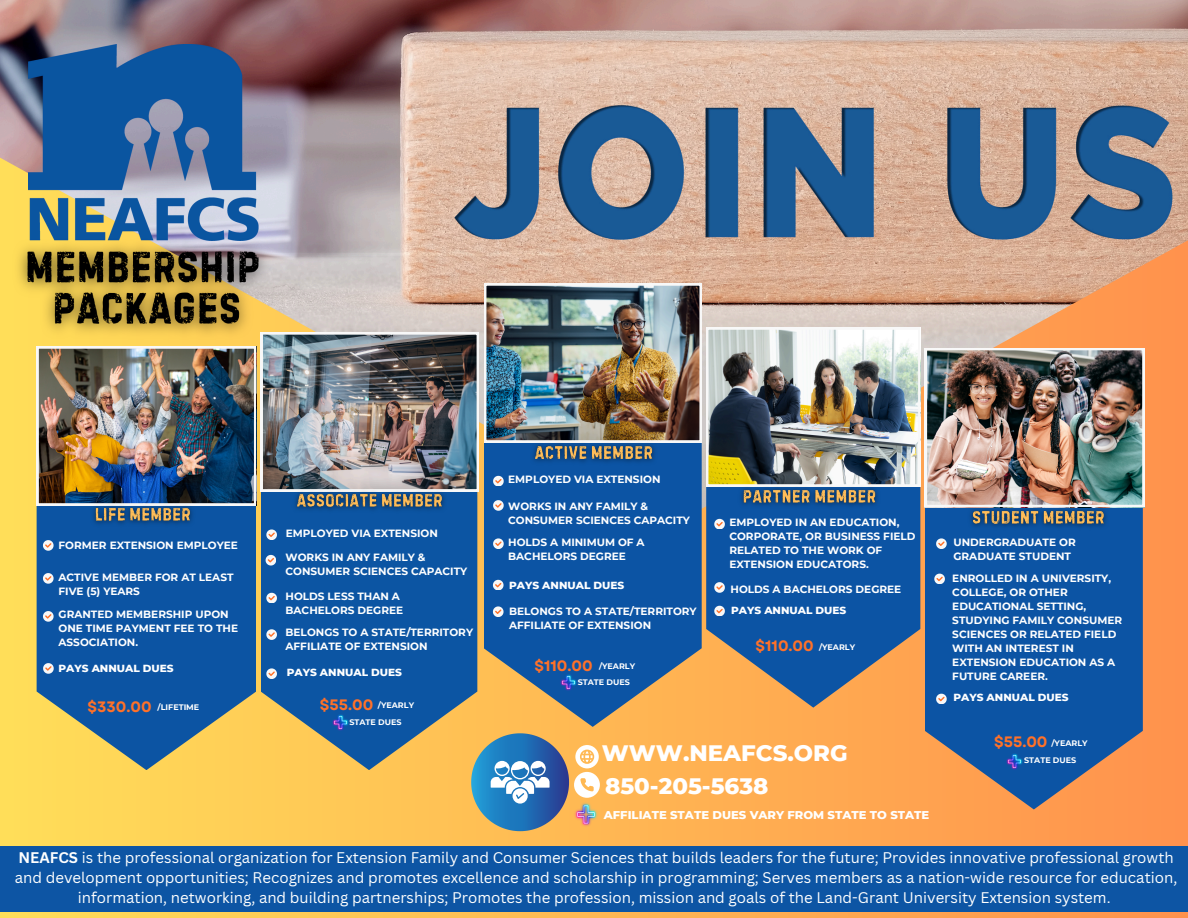
<style>
.page{position:relative;width:1188px;height:918px;background:#fff}
.page>*{position:absolute;margin:0;border:0;box-sizing:border-box;transform-origin:0 0}
.t1{font:800 22.8px "Montserrat";color:#fff}
.t2{font:15px/20.2px "Canva Sans";color:#fff;text-align:center}
.t3{font:700 15px "Garet";color:#ff7129}
.t4{font:800 11.55px "Montserrat";color:#fff}
.t5{font:700 10.5px/14px "Montserrat";color:#fff}
.t6{font:800 10.5px "Montserrat";color:#fff}
.t7{font:700 7.95px "Montserrat";color:#fff}
.s1{font-weight:700}
</style>
<div class="page">
<div style="left:0;top:0;width:1188px;height:918px;background:linear-gradient(to right,#f9db5b,#f78f50)"></div>
<svg style="left:925px;top:527px;width:218px;height:282px;background:#2e5e97"></svg>
<img style="left:0;top:0;width:1188px;height:527px">
<svg style="left:261px;top:510px;width:216px;height:260px;background:#316697"></svg>
<svg style="left:484px;top:510px;width:218px;height:217px;background:#386695"></svg>
<div style="left:0;top:847px;width:1188px;height:65px;background:#0d55a4"></div>
<svg style="left:37px;top:510px;width:219px;height:260px;background:#326897"></svg>
<svg style="left:43px;top:540px;width:10px;height:10px"></svg>
<svg style="left:43px;top:573px;width:10px;height:10px"></svg>
<svg style="left:43px;top:611px;width:10px;height:10px"></svg>
<img style="left:28px;top:44px;width:233px;height:187px">
<svg style="left:706px;top:510px;width:214px;height:198px;background:#3d6592"></svg>
<svg style="left:43px;top:663px;width:10px;height:10px"></svg>
<svg style="left:493px;top:606px;width:10px;height:11px"></svg>
<svg style="left:266px;top:529px;width:10px;height:11px"></svg>
<svg style="left:266px;top:593px;width:10px;height:10px"></svg>
<img style="left:37px;top:283px;width:1107px;height:227px">
<svg style="left:493px;top:538px;width:10px;height:11px"></svg>
<svg style="left:266px;top:629px;width:10px;height:10px"></svg>
<svg style="left:266px;top:668px;width:10px;height:11px"></svg>
<svg style="left:266px;top:555px;width:10px;height:10px"></svg>
<svg style="left:714px;top:519px;width:10px;height:10px"></svg>
<svg style="left:714px;top:582px;width:10px;height:10px"></svg>
<svg style="left:714px;top:606px;width:10px;height:10px"></svg>
<svg style="left:936px;top:538px;width:10px;height:11px"></svg>
<svg style="left:934px;top:574px;width:10px;height:10px"></svg>
<img style="left:559px;top:674px;width:18px;height:18px">
<img style="left:331px;top:714px;width:18px;height:18px">
<svg style="left:471px;top:733px;width:129px;height:98px;background:#879ca3"></svg>
<svg style="left:493px;top:580px;width:10px;height:10px"></svg>
<svg style="left:936px;top:694px;width:10px;height:10px"></svg>
<img style="left:1006px;top:752px;width:18px;height:18px">
<img style="left:86px;top:498px;width:116px;height:34px">
<img style="left:5px;top:231px;width:276px;height:116px">
<img style="left:525px;top:436px;width:138px;height:34px">
<img style="left:288px;top:484px;width:166px;height:35px">
<img style="left:734px;top:480px;width:153px;height:35px">
<img style="left:962px;top:500px;width:153px;height:35px">
<img style="left:573px;top:801px;width:26px;height:26px">
<h6 class="t5" style="left:508px;top:472px;width:154px">EMPLOYED VIA EXTENSION</h6>
<p class="t5" style="left:59px;top:538px;width:181px">FORMER EXTENSION EMPLOYEE</p>
<p class="t5" style="left:59px;top:570px;width:176px">ACTIVE MEMBER FOR AT LEAST<br>FIVE (5) YEARS</p>
<h6 class="t5" style="left:59px;top:607px;width:181px">GRANTED MEMBERSHIP UPON<br>ONE TIME PAYMENT FEE TO THE<br>ASSOCIATION.</h6>
<p class="t6" style="left:59px;top:662px;width:117px">PAYS ANNUAL DUES</p>
<p class="t3" style="left:88px;top:696px;width:66px">$330.00</p>
<p class="t7" style="left:158px;top:702px;width:43px">/LIFETIME</p>
<p class="t5" style="left:286px;top:526px;width:154px">EMPLOYED VIA EXTENSION</p>
<p class="t5" style="left:286px;top:550px;width:183px">WORKS IN ANY FAMILY &amp;<br>CONSUMER SCIENCES CAPACITY</p>
<p class="t5" style="left:286px;top:590px;width:119px">HOLDS LESS THAN A<br>BACHELORS DEGREE</p>
<p class="t5" style="left:286px;top:626px;width:189px">BELONGS TO A STATE/TERRITORY<br>AFFILIATE OF EXTENSION</p>
<h6 class="t6" style="left:287px;top:666px;width:117px">PAYS ANNUAL DUES</h6>
<h4 class="t3" style="left:320px;top:694px;width:55px">$55.00</h4>
<p class="t7" style="left:378px;top:700px;width:38px">/YEARLY</p>
<p class="t5" style="left:508px;top:499px;width:183px">WORKS IN ANY FAMILY &amp;<br>CONSUMER SCIENCES CAPACITY</p>
<h4 class="t5" style="left:508px;top:536px;width:138px">HOLDS A MINIMUM OF A<br>BACHELORS DEGREE</h4>
<h6 class="t6" style="left:509px;top:578px;width:117px">PAYS ANNUAL DUES</h6>
<p class="t5" style="left:509px;top:604px;width:189px">BELONGS TO A STATE/TERRITORY<br>AFFILIATE OF EXTENSION</p>
<p class="t3" style="left:534px;top:655px;width:60px">$110.00</p>
<p class="t7" style="left:599px;top:661px;width:38px">/YEARLY</p>
<p class="t7" style="left:578px;top:677px;width:54px">STATE DUES</p>
<p class="t5" style="left:729px;top:515px;width:188px">EMPLOYED IN AN EDUCATION,<br>CORPORATE, OR BUSINESS FIELD<br>RELATED TO THE WORK OF<br>EXTENSION EDUCATORS.</p>
<h6 class="t5" style="left:731px;top:582px;width:172px">HOLDS A BACHELORS DEGREE</h6>
<p class="t6" style="left:731px;top:604px;width:117px">PAYS ANNUAL DUES</p>
<h4 class="t7" style="left:819px;top:642px;width:38px">/YEARLY</h4>
<p class="t3" style="left:756px;top:635px;width:60px">$110.00</p>
<p class="t5" style="left:953px;top:535px;width:124px">UNDERGRADUATE OR<br>GRADUATE STUDENT</p>
<p class="t5" style="left:952px;top:571px;width:171px">ENROLLED IN A UNIVERSITY,<br>COLLEGE, OR OTHER<br>EDUCATIONAL SETTING,<br>STUDYING FAMILY CONSUMER<br>SCIENCES OR RELATED FIELD<br>WITH AN INTEREST IN<br>EXTENSION EDUCATION AS A<br>FUTURE CAREER.</p>
<h4 class="t6" style="left:953px;top:691px;width:117px">PAYS ANNUAL DUES</h4>
<p class="t7" style="left:349px;top:717px;width:54px">STATE DUES</p>
<p class="t1" style="left:602px;top:738px;width:247px">WWW.NEAFCS.ORG</p>
<p class="t3" style="left:994px;top:731px;width:55px">$55.00</p>
<p class="t7" style="left:1052px;top:738px;width:38px">/YEARLY</p>
<p class="t7" style="left:1024px;top:756px;width:54px">STATE DUES</p>
<p class="t1" style="left:605px;top:772px;width:165px">850-205-5638</p>
<p class="t4" style="left:604px;top:808px;width:327px">AFFILIATE STATE DUES VARY FROM STATE TO STATE</p>
<p class="t2" style="left:15px;top:847px;width:1164px"><span class="s1">NEAFCS</span> is the professional organization for Extension Family and Consumer Sciences that builds leaders for the future; Provides innovative professional growth and development opportunities; Recognizes and promotes excellence and scholarship in programming; Serves members as a nation-wide resource for education, information, networking, and building partnerships; Promotes the profession, mission and goals of the Land-Grant University Extension system.</p>
</div>
